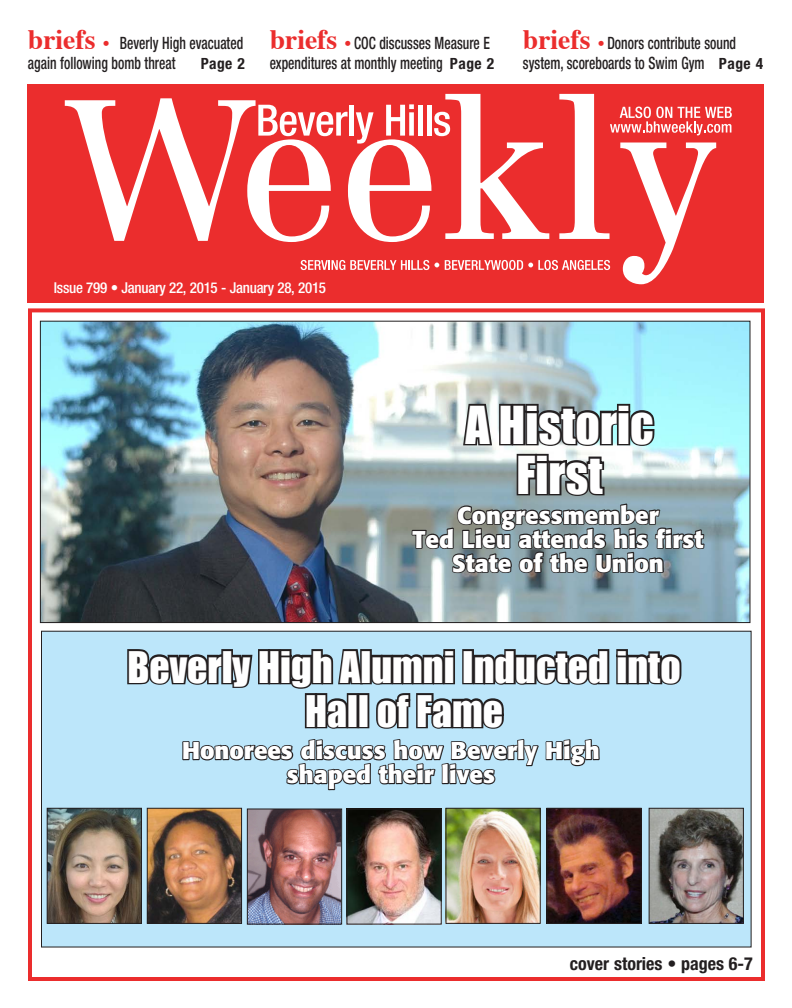
<style>
.page{position:relative;width:792px;height:1008px;background:#fff}
.page>*{position:absolute;margin:0;border:0;box-sizing:border-box;transform-origin:0 0}
.t1{font:48px/50px "Impact";color:#fff;text-align:center}
.t2{font:40px/44px "Impact";color:#fff;text-align:center}
.t3{font:700 24px/24px "Formata";color:#fff;text-align:center}
.t4{font:700 condensed 18px "Helvetica Neue";color:#231f20}
.t5{font:500 condensed 17px/20.4px "Helvetica Neue";color:#231f20;scale:.8 1}
.t6{font:700 condensed 15.5px "Helvetica Neue";color:#231f20}
.t7{font:500 condensed 15px "Helvetica Neue";letter-spacing:-.02em;color:#fff}
.s1{font-family:"Times";font-weight:700;font-stretch:normal;font-size:28px;color:#eb2d2d}
.s2{font-family:"Times";font-weight:700;font-stretch:normal;font-size:18px;color:#eb2d2d}
.s3{font-weight:700;font-size:15.5px}
</style>
<div class="page">
<div style="left:27px;top:84px;width:737px;height:219px;background:#eb2d2d"></div>
<div style="left:28px;top:308px;width:737px;height:673px;border:4px solid #eb2d2d"></div>
<img style="left:42px;top:323px;width:706px;height:298px">
<div style="left:42px;top:631px;width:709px;height:316px;background:#bce6fa"></div>
<img style="left:65px;top:94px;width:667px;height:802px">
<img style="left:49px;top:810px;width:91px;height:112px">
<div style="left:47px;top:808px;width:95px;height:116px;border:1px solid #231f20"></div>
<img style="left:249px;top:811px;width:91px;height:112px">
<div style="left:247px;top:809px;width:95px;height:116px;border:1px solid #231f20"></div>
<img style="left:149px;top:810px;width:91px;height:112px">
<div style="left:147px;top:808px;width:95px;height:116px;border:1px solid #231f20"></div>
<img style="left:448px;top:810px;width:91px;height:112px">
<div style="left:446px;top:808px;width:95px;height:116px;border:1px solid #231f20"></div>
<img style="left:548px;top:810px;width:92px;height:112px">
<div style="left:546px;top:808px;width:96px;height:116px;border:1px solid #231f20"></div>
<img style="left:349px;top:811px;width:91px;height:112px">
<div style="left:347px;top:809px;width:95px;height:116px;border:1px solid #231f20"></div>
<img style="left:651px;top:810px;width:91px;height:112px">
<div style="left:649px;top:808px;width:95px;height:116px;border:1px solid #231f20"></div>
<p class="t5" style="left:28px;top:33px;width:271px"><span class="s1">briefs</span> <span class="s2">•</span> Beverly High evacuated again following bomb threat</p>
<p class="t6" style="left:201px;top:55px;width:46px">Page 2</p>
<p class="t5" style="left:270px;top:33px;width:282px"><span class="s1">briefs</span> <span class="s2">•</span> COC discusses Measure E expenditures at monthly meeting <span class="s3">Page 2</span></p>
<p class="t5" style="left:523px;top:33px;width:302px"><span class="s1">briefs</span> <span class="s2">•</span> Donors contribute sound system, scoreboards to Swim Gym <span class="s3">Page 4</span></p>
<p class="t7" style="left:54px;top:278px;width:274px">Issue 799 • January 22, 2015 - January 28, 2015</p>
<h1 class="t1" style="left:465px;top:398px;width:190px">A Historic<br>First</h1>
<h3 class="t3" style="left:413px;top:503px;width:292px">Congressmember<br>Ted Lieu attends his first<br>State of the Union</h3>
<h2 class="t2" style="left:127px;top:644px;width:555px">Beverly High Alumni Inducted into<br>Hall of Fame</h2>
<h3 class="t3" style="left:182px;top:738px;width:419px">Honorees discuss how Beverly High shaped their lives</h3>
<p class="t4" style="left:570px;top:952px;width:185px">cover stories • pages 6-7</p>
</div>
